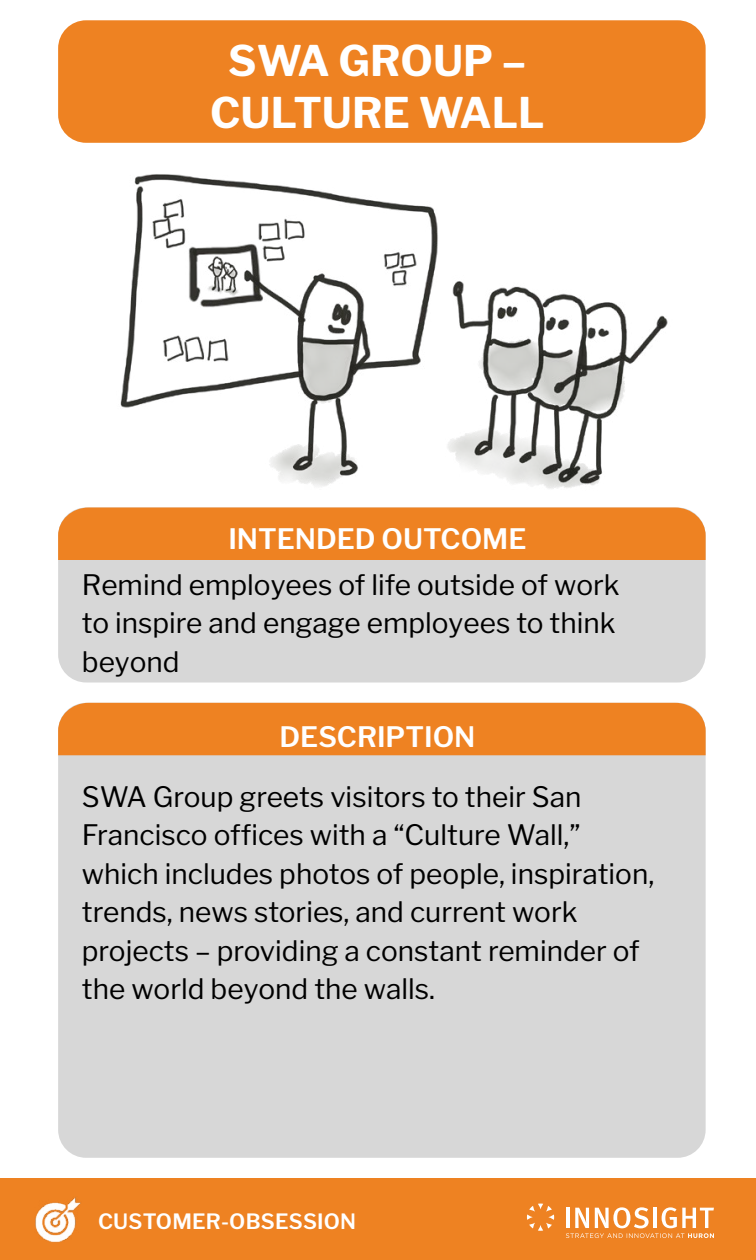
<style>
.page{position:relative;width:756px;height:1260px;background:#fff}
.page>*{position:absolute;margin:0;border:0;box-sizing:border-box;transform-origin:0 0}
.t1{font:700 42px/52.5px "Libre Franklin";color:#fff;text-align:center}
.t2{font:28px/38.5px "Libre Franklin";color:#000}
.t3{font:600 28px "Libre Franklin";color:#fff}
.t4{font:600 21px "Libre Franklin";letter-spacing:.01em;color:#fff}
</style>
<div class="page">
<div style="left:0;top:1178px;width:756px;height:82px;background:#ee8222"></div>
<img style="left:35px;top:1197px;width:46px;height:45px">
<svg style="left:527px;top:1204px;width:27px;height:27px"></svg>
<svg style="left:566px;top:1207px;width:148px;height:31px"></svg>
<div style="left:58px;top:20px;width:648px;height:123px;background:#ee8222;border-radius:28px"></div>
<div style="left:58px;top:703px;width:648px;height:455px;background:#d7d7d7;border-radius:28px"></div>
<div style="left:58px;top:703px;width:648px;height:52px;background:#ee8222"></div>
<div style="left:58px;top:508px;width:648px;height:174px;background:#d7d7d7;border-radius:28px"></div>
<div style="left:58px;top:508px;width:648px;height:52px;background:#ee8222"></div>
<img style="left:120px;top:174px;width:548px;height:315px">
<h1 class="t1" style="left:210px;top:34px;width:336px">SWA GROUP –<br>CULTURE WALL</h1>
<p class="t3" style="left:228px;top:522px;width:300px">INTENDED OUTCOME</p>
<p class="t2" style="left:82px;top:565px;width:539px">Remind employees of life outside of work to inspire and engage employees to think beyond</p>
<p class="t3" style="left:280px;top:720px;width:197px">DESCRIPTION</p>
<p class="t2" style="left:82px;top:777px;width:574px">SWA Group greets visitors to their San Francisco offices with a “Culture Wall,” which includes photos of people, inspiration, trends, news stories, and current work projects – providing a constant reminder of the world beyond the walls.</p>
<p class="t4" style="left:98px;top:1209px;width:260px">CUSTOMER-OBSESSION</p>
</div>
